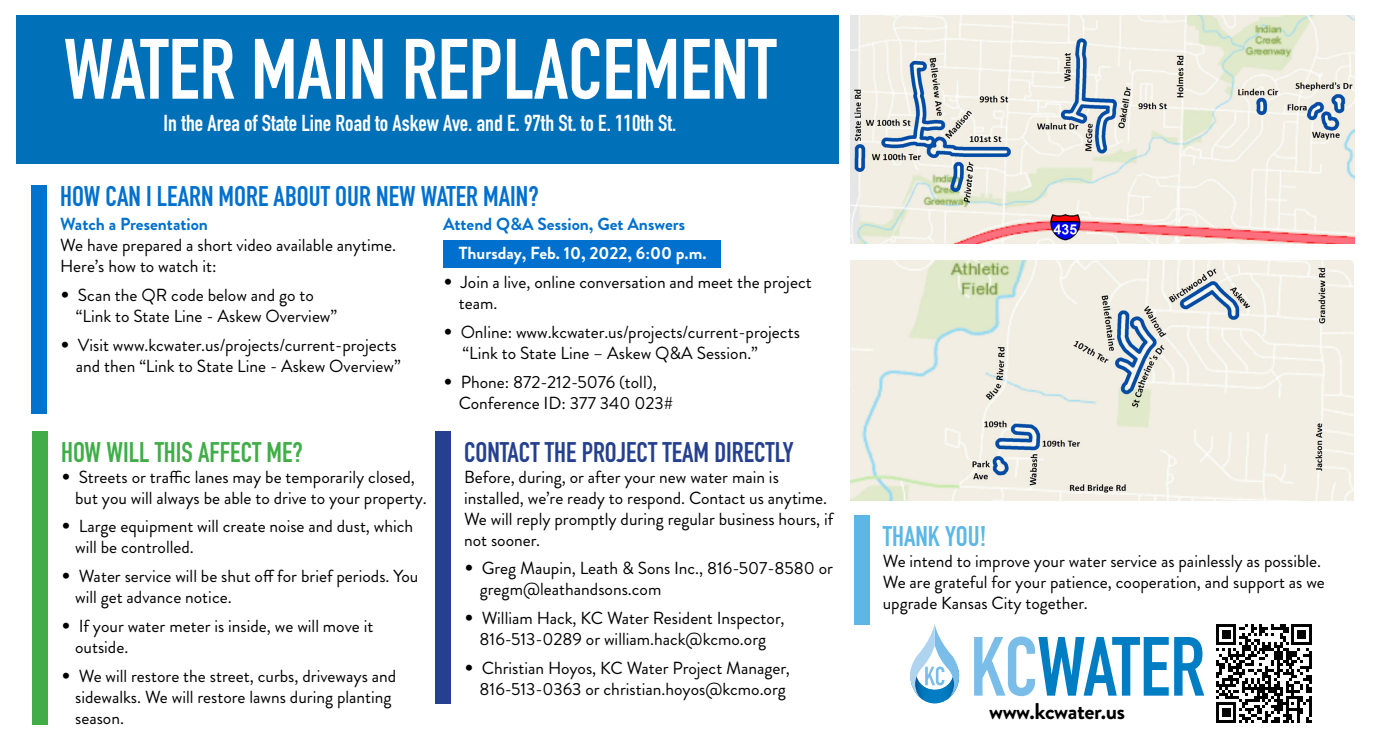
<style>
.page{position:relative;width:1386px;height:756px;background:#fff}
.page>*{position:absolute;margin:0;border:0;box-sizing:border-box;transform-origin:0 0}
.t1{font:84px "DIN Engschrift Std";color:#fff}
.t2{font:28px "DIN Engschrift Std";color:#0070ce}
.t3{font:28px "DIN Engschrift Std";color:#25408f}
.t4{font:28px "DIN Engschrift Std";color:#41ad49}
.t5{font:28px "DIN Engschrift Std";color:#5cb7e7}
.t6{font:22.75px "DIN Engschrift Std";color:#fff}
.t7{font:700 22.75px "Brandon Grotesque";letter-spacing:-.02em;color:#000}
.t8{font:17.5px/21px "Brandon Grotesque";color:#000}
.t9{font:700 17.5px "Brandon Grotesque";color:#0070ce}
.t10{font:700 17.5px "Brandon Grotesque";color:#fff}
.s1{font-size:28px}
</style>
<div class="page">
<img style="left:850px;top:15px;width:504px;height:229px">
<img style="left:850px;top:261px;width:504px;height:239px">
<div style="left:16px;top:15px;width:822px;height:149px;background:#0070b9"></div>
<div style="left:31px;top:185px;width:16px;height:228px;background:#0073cf"></div>
<div style="left:854px;top:515px;width:16px;height:110px;background:#5cb7e7"></div>
<div style="left:32px;top:431px;width:16px;height:293px;background:#41ad49"></div>
<div style="left:443px;top:241px;width:278px;height:27px;background:#0070ce"></div>
<svg style="left:974px;top:636px;width:230px;height:60px"></svg>
<svg style="left:910px;top:624px;width:49px;height:79px"></svg>
<svg style="left:1216px;top:624px;width:96px;height:98px"></svg>
<div style="left:435px;top:431px;width:16px;height:272px;background:#25408f"></div>
<h1 class="t1" style="left:64px;top:20px;width:714px">WATER MAIN REPLACEMENT</h1>
<h3 class="t6" style="left:164px;top:109px;width:514px">In the Area of State Line Road to Askew Ave. and E. 97th St. to E. 110th St.</h3>
<h2 class="t2" style="left:60px;top:180px;width:480px">HOW CAN I LEARN MORE ABOUT OUR NEW WATER MAIN?</h2>
<p class="t9" style="left:60px;top:212px;width:149px">Watch a Presentation</p>
<p class="t8" style="left:60px;top:235px;width:337px">We have prepared a short video available anytime.<br>Here’s how to watch it:</p>
<p class="t8" style="left:76px;top:285px;width:263px;text-indent:-16px"><span class="s1">•</span> Scan the QR code below and go to “Link to State Line - Askew Overview”</p>
<p class="t8" style="left:60px;top:335px;width:342px;text-align:right"><span class="s1">•</span> Visit www.kcwater.us/projects/current-projects and then “Link to State Line - Askew Overview”</p>
<h2 class="t4" style="left:61px;top:435px;width:243px">HOW WILL THIS AFFECT ME?</h2>
<p class="t8" style="left:75px;top:466px;width:353px;text-indent:-14px"><span class="s1">•</span> Streets or traffic lanes may be temporarily closed, but you will always be able to drive to your property.</p>
<p class="t8" style="left:75px;top:516px;width:340px;text-indent:-14px"><span class="s1">•</span> Large equipment will create noise and dust, which will be controlled.</p>
<p class="t8" style="left:75px;top:566px;width:345px;text-indent:-14px"><span class="s1">•</span> Water service will be shut off for brief periods. You will get advance notice.</p>
<p class="t8" style="left:75px;top:616px;width:300px;text-indent:-14px"><span class="s1">•</span> If your water meter is inside, we will move it outside.</p>
<p class="t8" style="left:75px;top:666px;width:323px;text-indent:-14px"><span class="s1">•</span> We will restore the street, curbs, driveways and sidewalks. We will restore lawns during planting season.</p>
<p class="t9" style="left:443px;top:212px;width:244px">Attend Q&amp;A Session, Get Answers</p>
<p class="t10" style="left:459px;top:241px;width:249px">Thursday, Feb. 10, 2022, 6:00 p.m.</p>
<p class="t8" style="left:459px;top:272px;width:354px;text-indent:-16px"><span class="s1">•</span> Join a live, online conversation and meet the project team.</p>
<p class="t8" style="left:463px;top:322px;width:339px;text-indent:-19px"><span class="s1">•</span> Online: www.kcwater.us/projects/current-projects “Link to State Line – Askew Q&amp;A Session.”</p>
<p class="t8" style="left:459px;top:372px;width:216px;text-indent:-16px"><span class="s1">•</span> Phone: 872-212-5076 (toll),<br>Conference ID: 377 340 023#</p>
<h2 class="t3" style="left:464px;top:435px;width:331px">CONTACT THE PROJECT TEAM DIRECTLY</h2>
<p class="t8" style="left:464px;top:466px;width:371px">Before, during, or after your new water main is installed, we’re ready to respond. Contact us anytime.<br>We will reply promptly during regular business hours, if not sooner.</p>
<p class="t8" style="left:480px;top:558px;width:355px;text-indent:-16px"><span class="s1">•</span> Greg Maupin, Leath &amp; Sons Inc., 816-507-8580 or gregm@leathandsons.com</p>
<p class="t8" style="left:464px;top:608px;width:322px;text-align:center"><span class="s1">•</span> William Hack, KC Water Resident Inspector,<br>816-513-0289 or william.hack@kcmo.org</p>
<p class="t8" style="left:464px;top:658px;width:327px;text-align:right"><span class="s1">•</span> Christian Hoyos, KC Water Project Manager,<br>816-513-0363 or christian.hoyos@kcmo.org</p>
<h2 class="t5" style="left:883px;top:519px;width:105px">THANK YOU!</h2>
<p class="t8" style="left:883px;top:550px;width:444px">We intend to improve your water service as painlessly as possible.<br>We are grateful for your patience, cooperation, and support as we upgrade Kansas City together.</p>
<h3 class="t7" style="left:989px;top:696px;width:137px">www.kcwater.us</h3>
</div>
